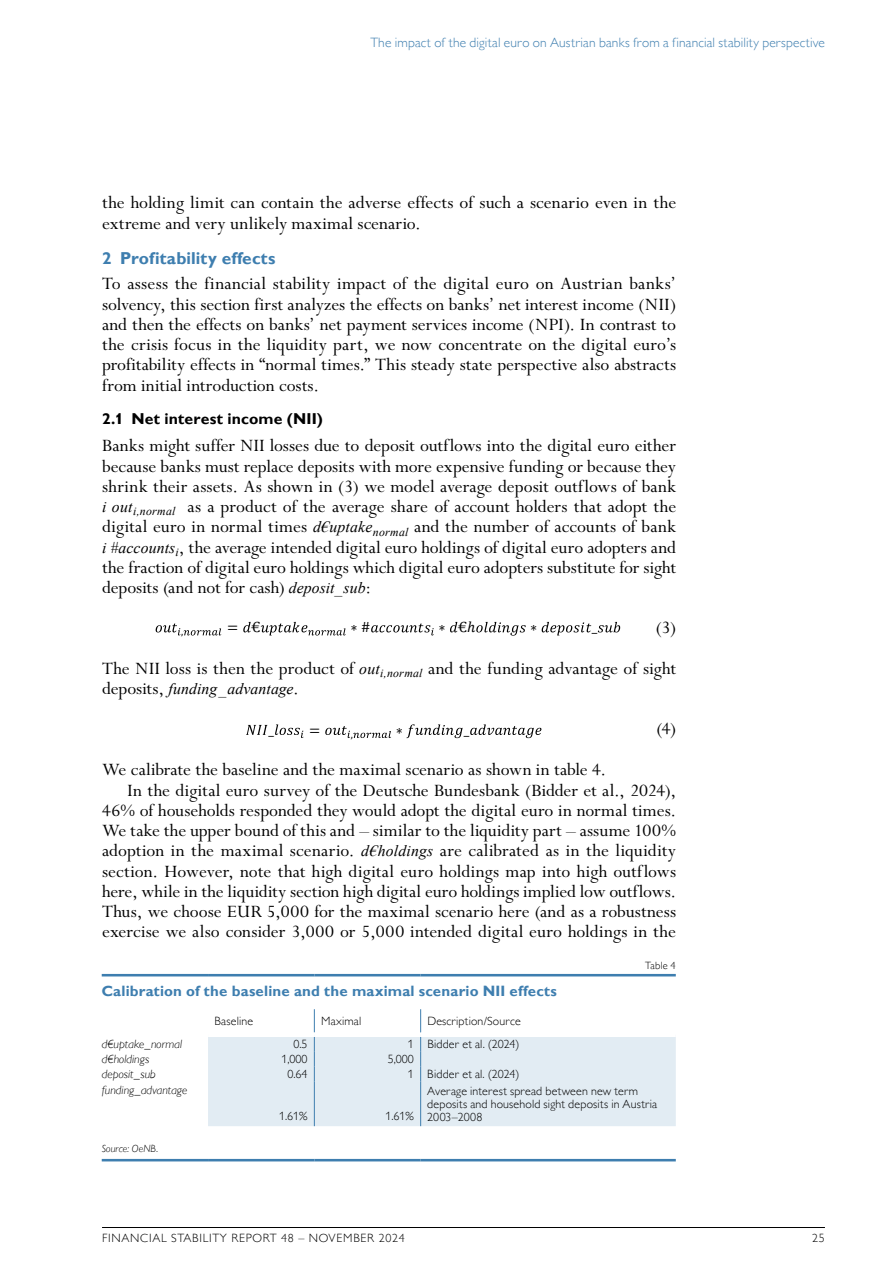
<style>
.page{position:relative;width:893px;height:1263px;background:#fff}
.page>*{position:absolute;margin:0;border:0;box-sizing:border-box;transform-origin:0 0}
.t1{font:19.5px/20.2px "Perpetua Std";color:#000;text-align:justify}
.t2{font:700 17.25px "Gill Sans MT Pro";letter-spacing:.005em;color:#3e7eaf}
.t3{font:italic 15.75px "Times New Roman";letter-spacing:.005em;color:#000}
.t4{font:700 15.75px "Gill Sans MT Pro";letter-spacing:.005em;color:#000}
.t5{font:700 15px "Gill Sans MT Pro";letter-spacing:.01em;color:#3e7eaf}
.t6{font:15px "Cambria Math";color:#000}
.t7{font:300 13.5px "Gill Sans MT Pro";letter-spacing:.01em;color:#3e7eaf}
.t8{font:300 12px/12.8px "Gill Sans MT Pro";letter-spacing:.015em;color:#000}
.t9{font:italic 300 12px "Gill Sans MT Pro";letter-spacing:.005em;color:#000}
.t10{font:300 12px "Gill Sans MT Pro";letter-spacing:.06em;color:#000}
.t11{font:italic 300 10.5px "Gill Sans MT Pro";letter-spacing:.01em;color:#000}
.t12{font:300 10.5px "Gill Sans MT Pro";letter-spacing:.02em;color:#000}
.t13{font:10.5px "Cambria Math";color:#000}
.s1{font-family:"Times New Roman";font-style:italic;font-size:15.75px}
.s2{font-family:"Perpetua Std";font-style:normal;font-size:19.5px}
</style>
<div class="page">
<hr style="left:102px;top:1227px;width:723px;height:1px;background:#000">
<svg style="left:156px;top:623px;width:65px;height:12px"></svg>
<svg style="left:243px;top:622px;width:8px;height:10px"></svg>
<svg style="left:261px;top:622px;width:85px;height:13px"></svg>
<svg style="left:371px;top:623px;width:63px;height:12px"></svg>
<svg style="left:450px;top:622px;width:7px;height:10px"></svg>
<svg style="left:476px;top:622px;width:50px;height:14px"></svg>
<svg style="left:542px;top:622px;width:49px;height:13px"></svg>
<svg style="left:598px;top:622px;width:22px;height:10px"></svg>
<svg style="left:246px;top:725px;width:21px;height:10px"></svg>
<svg style="left:275px;top:724px;width:29px;height:14px"></svg>
<svg style="left:325px;top:726px;width:66px;height:12px"></svg>
<svg style="left:406px;top:724px;width:57px;height:14px"></svg>
<svg style="left:470px;top:724px;width:71px;height:14px"></svg>
<hr style="left:102px;top:974px;width:106px;height:2px;background:#3e7eaf">
<hr style="left:208px;top:974px;width:106px;height:2px;background:#3e7eaf">
<hr style="left:314px;top:974px;width:107px;height:2px;background:#3e7eaf">
<hr style="left:421px;top:974px;width:255px;height:2px;background:#3e7eaf">
<hr style="left:102px;top:1159px;width:106px;height:2px;background:#3e7eaf">
<hr style="left:208px;top:1159px;width:106px;height:2px;background:#3e7eaf">
<hr style="left:314px;top:1159px;width:107px;height:2px;background:#3e7eaf">
<hr style="left:421px;top:1159px;width:255px;height:2px;background:#3e7eaf">
<svg style="left:208px;top:1009px;width:468px;height:117px"></svg>
<hr style="left:420px;top:1081px;width:1px;height:45px;background:#3e7eaf">
<div style="left:421px;top:1032px;width:255px;height:5px;background:#fff"></div>
<p class="t7" style="left:370px;top:35px;width:456px">The impact of the digital euro on Austrian banks from a financial stability perspective</p>
<p class="t1" style="left:102px;top:193px;width:576px">the holding limit can contain the adverse effects of such a scenario even in the extreme and very unlikely maximal scenario.</p>
<p class="t2" style="left:102px;top:247px;width:175px">2 Profitability effects</p>
<p class="t1" style="left:102px;top:274px;width:576px">To assess the financial stability impact of the digital euro on Austrian banks’ solvency, this section first analyzes the effects on banks’ net interest income (NII) and then the effects on banks’ net payment services income (NPI). In contrast to the crisis focus in the liquidity part, we now concentrate on the digital euro’s profitability effects in “normal times.” This steady state perspective also abstracts from initial introduction costs.</p>
<p class="t4" style="left:102px;top:409px;width:222px">2.1 Net interest income (NII)</p>
<p class="t1" style="left:102px;top:436px;width:576px">Banks might suffer NII losses due to deposit outflows into the digital euro either because banks must replace deposits with more expensive funding or because they shrink their assets. As shown in (3) we model average deposit outflows of bank <span class="s1">i out</span><sub>i,normal</sub> as a product of the average share of account holders that adopt the digital euro in normal times <span class="s1">d€uptake</span><sub>normal</sub> and the number of accounts of bank <span class="s1">i #accounts</span><sub>i</sub>, the average intended digital euro holdings of digital euro adopters and the fraction of digital euro holdings which digital euro adopters substitute for sight deposits (and not for cash) <span class="s1">deposit_sub</span>:</p>
<p class="t13" style="left:181px;top:626px;width:4px">,</p>
<p class="t1" style="left:102px;top:607px;width:576px;line-height:41.5px;text-align:right">(3)<br>The NII loss is then the product of <span class="s1">out</span><sub>i,normal</sub> and the funding advantage of sight</p>
<p class="t3" style="left:102px;top:678px;width:198px"><span class="s2">deposits,</span> funding_advantage<span class="s2">.</span></p>
<p class="t6" style="left:268px;top:721px;width:7px">_</p>
<p class="t6" style="left:227px;top:618px;width:35px">= €</p>
<p class="t6" style="left:351px;top:618px;width:21px">∗#</p>
<p class="t6" style="left:439px;top:618px;width:38px">∗ €ℎ</p>
<p class="t6" style="left:530px;top:618px;width:9px">∗</p>
<p class="t6" style="left:592px;top:618px;width:7px">_</p>
<p class="t1" style="left:656px;top:719px;width:21px">(4)</p>
<p class="t6" style="left:396px;top:721px;width:9px">∗</p>
<p class="t6" style="left:309px;top:721px;width:13px">=</p>
<p class="t6" style="left:464px;top:721px;width:7px">_</p>
<p class="t13" style="left:351px;top:728px;width:4px">,</p>
<p class="t1" style="left:102px;top:760px;width:506px">We calibrate the baseline and the maximal scenario as shown in table 4.</p>
<p class="t1" style="left:128px;top:781px;width:550px">In the digital euro survey of the Deutsche Bundesbank (Bidder et al., 2024),</p>
<p class="t1" style="left:102px;top:801px;width:576px">46% of households responded they would adopt the digital euro in normal times.</p>
<p class="t1" style="left:102px;top:821px;width:576px">We take the upper bound of this and – similar to the liquidity part – assume 100%</p>
<p class="t1" style="left:102px;top:841px;width:576px">adoption in the maximal scenario. <span class="s1">d€holdings</span> are calibrated as in the liquidity</p>
<p class="t1" style="left:102px;top:862px;width:576px">section. However, note that high digital euro holdings map into high outflows</p>
<p class="t1" style="left:102px;top:882px;width:576px">here, while in the liquidity section high digital euro holdings implied low outflows.</p>
<p class="t1" style="left:102px;top:902px;width:576px">Thus, we choose EUR 5,000 for the maximal scenario here (and as a robustness</p>
<p class="t1" style="left:102px;top:922px;width:575px">exercise we also consider 3,000 or 5,000 intended digital euro holdings in the</p>
<p class="t12" style="left:645px;top:959px;width:32px">Table 4</p>
<p class="t5" style="left:102px;top:982px;width:457px">Calibration of the baseline and the maximal scenario NII effects</p>
<p class="t8" style="left:214px;top:1014px;width:40px">Baseline</p>
<p class="t8" style="left:321px;top:1014px;width:42px">Maximal</p>
<p class="t8" style="left:427px;top:1014px;width:95px">Description/Source</p>
<p class="t9" style="left:102px;top:1037px;width:82px">d€uptake_normal</p>
<p class="t8" style="left:293px;top:1038px;width:16px">0.5</p>
<p class="t8" style="left:408px;top:1038px;width:113px">1 Bidder et al. (2024)</p>
<p class="t9" style="left:102px;top:1052px;width:49px">d€holdings</p>
<p class="t8" style="left:281px;top:1053px;width:28px">1,000</p>
<p class="t8" style="left:388px;top:1053px;width:28px">5,000</p>
<p class="t9" style="left:102px;top:1067px;width:55px">deposit_sub</p>
<p class="t8" style="left:287px;top:1067px;width:22px">0.64</p>
<p class="t8" style="left:408px;top:1067px;width:113px">1 Bidder et al. (2024)</p>
<p class="t9" style="left:102px;top:1083px;width:87px">funding_advantage</p>
<p class="t8" style="left:279px;top:1109px;width:30px">1.61%</p>
<p class="t8" style="left:385px;top:1109px;width:30px">1.61%</p>
<p class="t8" style="left:427px;top:1084px;width:231px">Average interest spread between new term deposits and household sight deposits in Austria<br>2003–2008</p>
<p class="t11" style="left:102px;top:1142px;width:58px">Source: OeNB.</p>
<p class="t10" style="left:102px;top:1231px;width:304px">FINANCIAL STABILITY REPORT 48 – NOVEMBER 2024</p>
<p class="t8" style="left:812px;top:1232px;width:14px">25</p>
</div>
